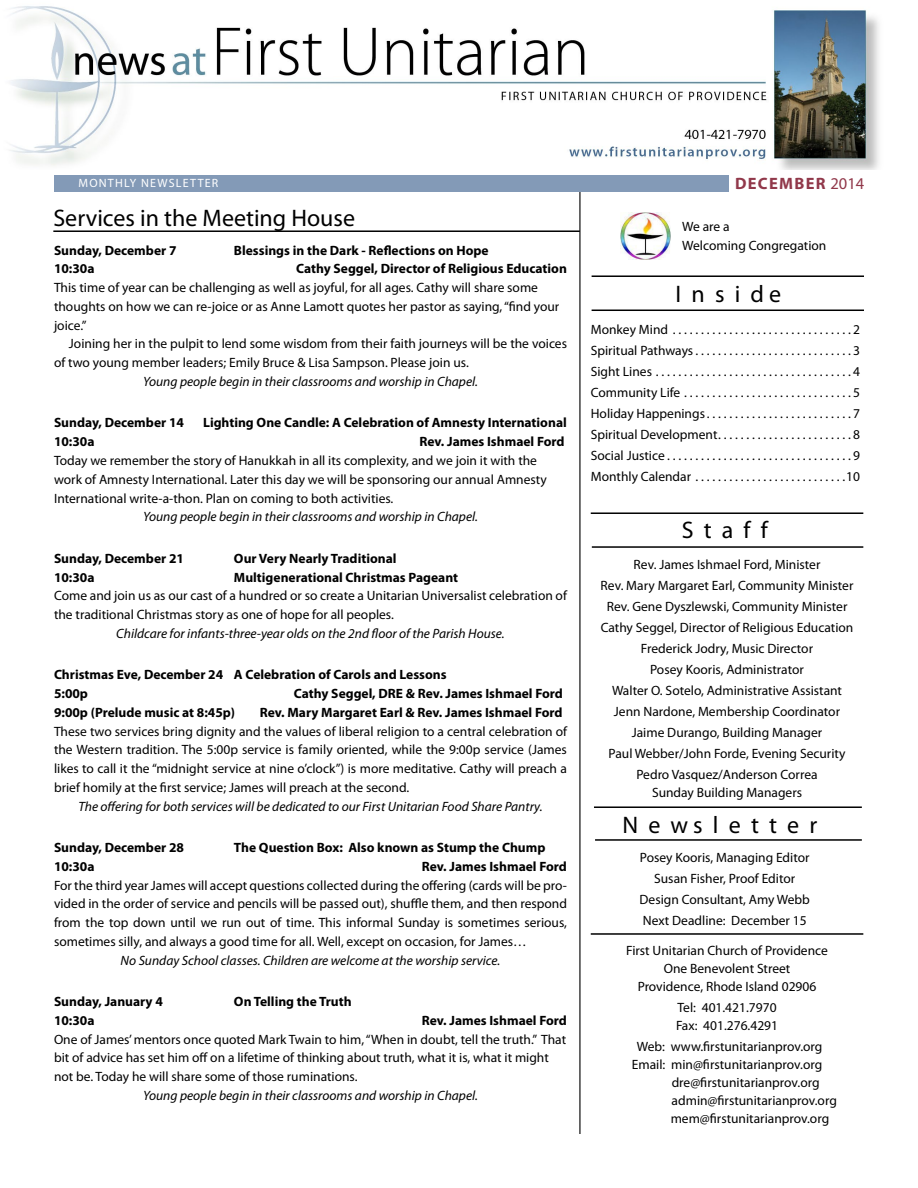
<style>
.page{position:relative;width:918px;height:1188px;background:#fff}
.page>*{position:absolute;margin:0;border:0;box-sizing:border-box;transform-origin:0 0}
.t1{font:24px "Myriad Pro";color:#000}
.t2{font:700 16.5px "Myriad Pro";letter-spacing:.08em;color:#91384a}
.t3{font:13.5px/18.8px "Myriad Pro";color:#000}
.t4{font:700 13.5px/18.8px "Myriad Pro";color:#000}
.t5{font:italic 13.5px "Myriad Pro";color:#000}
.t6{font:12px "Myriad Pro";letter-spacing:.1em;color:#fff}
.s1{font-weight:400}
</style>
<div class="page">
<hr style="left:579px;top:186px;width:1px;height:948px;background:#000">
<img style="left:10px;top:6px;width:869px;height:164px">
<div style="left:54px;top:176px;width:675px;height:16px;background:#839ab7"></div>
<hr style="left:53px;top:230px;width:527px;height:2px;background:#000">
<hr style="left:591px;top:933px;width:272px;height:2px;background:#000">
<hr style="left:591px;top:512px;width:272px;height:2px;background:#000">
<hr style="left:592px;top:546px;width:271px;height:2px;background:#000">
<hr style="left:595px;top:839px;width:267px;height:2px;background:#000">
<hr style="left:594px;top:806px;width:268px;height:2px;background:#000">
<hr style="left:592px;top:310px;width:272px;height:1px;background:#000">
<hr style="left:592px;top:275px;width:272px;height:2px;background:#000">
<img style="left:620px;top:212px;width:51px;height:48px">
<p class="t6" style="left:79px;top:176px;width:141px">MONTHLY NEWSLETTER</p>
<p class="t2" style="left:735px;top:172px;width:131px">DECEMBER <span class="s1">2014</span></p>
<h1 class="t1" style="left:53px;top:203px;width:303px">Services in the Meeting House</h1>
<p class="t3" style="left:682px;top:217px;width:146px">We are a<br>Welcoming Congregation</p>
<p class="t4" style="left:54px;top:240px;width:124px">Sunday, December 7</p>
<p class="t4" style="left:234px;top:240px;width:256px">Blessings in the Dark - Reflections on Hope</p>
<p class="t4" style="left:54px;top:259px;width:42px">10:30a</p>
<p class="t4" style="left:296px;top:259px;width:272px">Cathy Seggel, Director of Religious Education</p>
<p class="t3" style="left:54px;top:278px;width:507px">This time of year can be challenging as well as joyful, for all ages. Cathy will share some thoughts on how we can re-joice or as Anne Lamott quotes her pastor as saying, “find your joice.”</p>
<p class="t3" style="left:54px;top:334px;width:515px;text-indent:15px">Joining her in the pulpit to lend some wisdom from their faith journeys will be the voices of two young member leaders; Emily Bruce &amp; Lisa Sampson. Please join us.</p>
<p class="t5" style="left:143px;top:373px;width:336px">Young people begin in their classrooms and worship in Chapel.</p>
<p class="t4" style="left:54px;top:413px;width:132px">Sunday, December 14</p>
<p class="t4" style="left:203px;top:413px;width:365px">Lighting One Candle: A Celebration of Amnesty International</p>
<p class="t4" style="left:54px;top:432px;width:42px">10:30a</p>
<p class="t4" style="left:419px;top:432px;width:147px">Rev. James Ishmael Ford</p>
<p class="t3" style="left:54px;top:451px;width:494px">Today we remember the story of Hanukkah in all its complexity, and we join it with the work of Amnesty International. Later this day we will be sponsoring our annual Amnesty<br>International write-a-thon. Plan on coming to both activities.</p>
<p class="t5" style="left:143px;top:508px;width:336px">Young people begin in their classrooms and worship in Chapel.</p>
<p class="t4" style="left:54px;top:548px;width:132px">Sunday, December 21</p>
<p class="t4" style="left:234px;top:548px;width:164px">Our Very Nearly Traditional</p>
<p class="t4" style="left:54px;top:567px;width:42px">10:30a</p>
<p class="t4" style="left:234px;top:567px;width:226px">Multigenerational Christmas Pageant</p>
<p class="t3" style="left:54px;top:586px;width:515px">Come and join us as our cast of a hundred or so create a Unitarian Universalist celebration of the traditional Christmas story as one of hope for all peoples.</p>
<p class="t5" style="left:116px;top:625px;width:390px">Childcare for infants-three-year olds on the 2nd floor of the Parish House.</p>
<p class="t4" style="left:54px;top:665px;width:394px">Christmas Eve, December 24 A Celebration of Carols and Lessons<br>5:00p</p>
<h1 class="t1" style="left:676px;top:280px;width:107px">I n s i d e</h1>
<p class="t3" style="left:591px;top:319px;width:86px">Monkey Mind ...............................</p>
<p class="t3" style="left:853px;top:319px;width:8px">2</p>
<p class="t3" style="left:591px;top:340px;width:109px">Spiritual Pathways ...........................</p>
<p class="t3" style="left:853px;top:340px;width:8px">3</p>
<p class="t3" style="left:591px;top:361px;width:66px">Sight Lines ...................................</p>
<p class="t3" style="left:853px;top:361px;width:8px">4</p>
<p class="t3" style="left:591px;top:382px;width:94px">Community Life ..............................</p>
<p class="t3" style="left:853px;top:382px;width:8px">5</p>
<p class="t3" style="left:591px;top:403px;width:120px">Holiday Happenings .........................</p>
<p class="t3" style="left:853px;top:403px;width:8px">7</p>
<p class="t3" style="left:591px;top:424px;width:132px">Spiritual Development .......................</p>
<p class="t3" style="left:853px;top:424px;width:8px">8</p>
<p class="t3" style="left:591px;top:445px;width:81px">Social Justice ................................</p>
<p class="t3" style="left:853px;top:445px;width:8px">9</p>
<p class="t3" style="left:591px;top:466px;width:105px">Monthly Calendar ...........................</p>
<p class="t3" style="left:846px;top:466px;width:15px">10</p>
<h1 class="t1" style="left:682px;top:516px;width:88px">S t a f f</h1>
<p class="t3" style="left:601px;top:554px;width:254px;line-height:21px;text-align:center">Rev. James Ishmael Ford, Minister<br>Rev. Mary Margaret Earl, Community Minister Rev. Gene Dyszlewski, Community Minister Cathy Seggel, Director of Religious Education Frederick Jodry, Music Director<br>Posey Kooris, Administrator<br>Walter O. Sotelo, Administrative Assistant Jenn Nardone, Membership Coordinator Jaime Durango, Building Manager<br>Paul Webber/John Forde, Evening Security Pedro Vasquez/Anderson Correa</p>
<p class="t3" style="left:652px;top:783px;width:152px">Sunday Building Managers</p>
<p class="t4" style="left:294px;top:684px;width:271px">Cathy Seggel, DRE &amp; Rev. James Ishmael Ford</p>
<p class="t4" style="left:54px;top:703px;width:183px">9:00p (Prelude music at 8:45p)</p>
<p class="t4" style="left:260px;top:703px;width:304px">Rev. Mary Margaret Earl &amp; Rev. James Ishmael Ford</p>
<p class="t3" style="left:54px;top:722px;width:515px;text-align:justify">These two services bring dignity and the values of liberal religion to a central celebration of the Western tradition. The 5:00p service is family oriented, while the 9:00p service (James likes to call it the “midnight service at nine o’clock”) is more meditative. Cathy will preach a brief homily at the first service; James will preach at the second.</p>
<p class="t5" style="left:78px;top:798px;width:466px">The offering for both services will be dedicated to our First Unitarian Food Share Pantry.</p>
<p class="t4" style="left:54px;top:838px;width:132px">Sunday, December 28</p>
<p class="t4" style="left:234px;top:838px;width:313px">The Question Box: Also known as Stump the Chump</p>
<p class="t4" style="left:54px;top:857px;width:42px">10:30a</p>
<p class="t4" style="left:422px;top:857px;width:147px">Rev. James Ishmael Ford</p>
<p class="t3" style="left:54px;top:876px;width:515px;text-align:justify">For the third year James will accept questions collected during the offering (cards will be pro&shy;vided in the order of service and pencils will be passed out), shuffle them, and then respond from the top down until we run out of time. This informal Sunday is sometimes serious, sometimes silly, and always a good time for all. Well, except on occasion, for James…</p>
<p class="t5" style="left:121px;top:952px;width:381px">No Sunday School classes. Children are welcome at the worship service.</p>
<p class="t4" style="left:54px;top:992px;width:110px">Sunday, January 4</p>
<p class="t4" style="left:234px;top:992px;width:119px">On Telling the Truth</p>
<p class="t4" style="left:54px;top:1011px;width:42px">10:30a</p>
<p class="t4" style="left:422px;top:1011px;width:147px">Rev. James Ishmael Ford</p>
<p class="t3" style="left:54px;top:1030px;width:514px">One of James’ mentors once quoted Mark Twain to him, “When in doubt, tell the truth.” That bit of advice has set him off on a lifetime of thinking about truth, what it is, what it might not be. Today he will share some of those ruminations.</p>
<p class="t5" style="left:143px;top:1087px;width:336px">Young people begin in their classrooms and worship in Chapel.</p>
<h1 class="t1" style="left:622px;top:810px;width:196px">N e w s l e t t e r</h1>
<p class="t3" style="left:640px;top:847px;width:172px;line-height:21px;text-align:center">Posey Kooris, Managing Editor<br>Susan Fisher, Proof Editor<br>Design Consultant, Amy Webb<br>Next Deadline: December 15</p>
<p class="t3" style="left:626px;top:941px;width:203px;line-height:18px;text-align:center">First Unitarian Church of Providence<br>One Benevolent Street<br>Providence, Rhode Island 02906</p>
<p class="t3" style="left:676px;top:998px;width:104px;line-height:18px">Tel: 401.421.7970<br>Fax: 401.276.4291</p>
<p class="t3" style="left:637px;top:1037px;width:187px">Web: www.firstunitarianprov.org</p>
<p class="t3" style="left:632px;top:1055px;width:192px">Email: min@firstunitarianprov.org</p>
<p class="t3" style="left:672px;top:1073px;width:149px">dre@firstunitarianprov.org</p>
<p class="t3" style="left:672px;top:1091px;width:167px">admin@firstunitarianprov.org</p>
<p class="t3" style="left:671px;top:1109px;width:160px">mem@firstunitarianprov.org</p>
</div>
